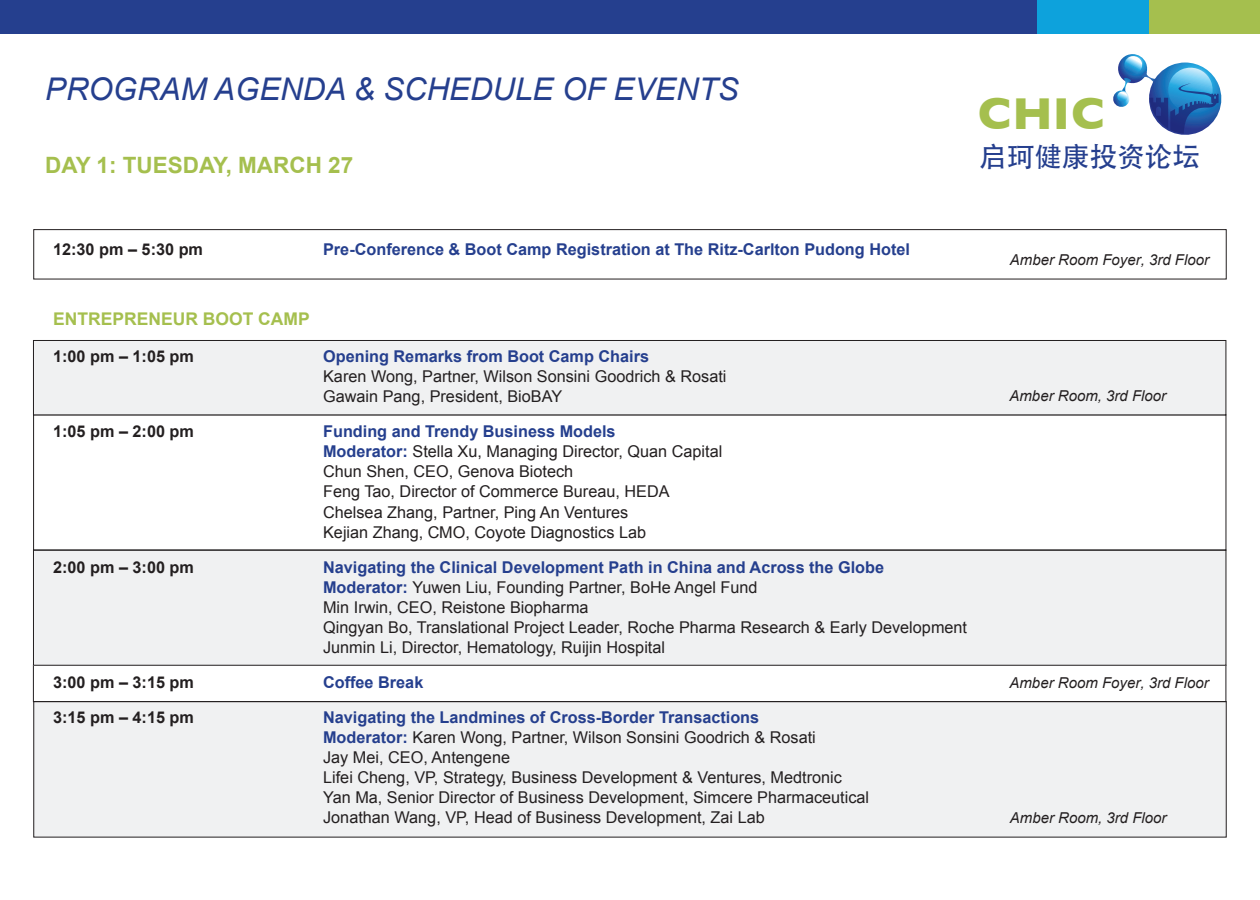
<style>
.page{position:relative;width:1260px;height:900px;background:#fff}
.page>*{position:absolute;margin:0;border:0;box-sizing:border-box;transform-origin:0 0}
.t1{font:700 45.5px "Gill Sans";color:#a5bf4e}
.t2{font:italic 31.25px "Arial";color:#253f8e}
.t3{font:27.5px "Sim Sun G Bpc EUC H";color:#253f8e}
.t4{font:700 22.5px "Arial";color:#a5bf4e}
.t5{font:700 17.5px "Arial";color:#a5bf4e}
.t6{font:16.25px/20px "Arial";color:#231f20}
.t7{font:700 16.25px "Arial";color:#253f8e}
.t8{font:700 16.25px "Arial";color:#231f20}
.t9{font:italic 15px "Arial";color:#231f20}
.s1{font-weight:700;color:#253f8e}
</style>
<div class="page">
<div style="left:34px;top:702px;width:1192px;height:135px;background:#f0f1f2"></div>
<div style="left:33px;top:665px;width:1193px;height:37px;border:1px solid #231f20"></div>
<div style="left:33px;top:550px;width:1193px;height:115px;background:#f0f1f2"></div>
<div style="left:33px;top:550px;width:1193px;height:115px;border:1px solid #231f20"></div>
<div style="left:33px;top:340px;width:1193px;height:75px;background:#f0f1f2"></div>
<div style="left:33px;top:340px;width:1193px;height:75px;border:1px solid #231f20"></div>
<div style="left:0;top:0;width:1037px;height:34px;background:#253f8e"></div>
<div style="left:1149px;top:0;width:111px;height:34px;background:#a5bf4e"></div>
<div style="left:1037px;top:0;width:112px;height:34px;background:#0da2dc"></div>
<svg style="left:1113px;top:54px;width:109px;height:81px"></svg>
<h2 class="t2" style="left:45px;top:69px;width:695px">PROGRAM AGENDA &amp; SCHEDULE OF EVENTS</h2>
<h3 class="t4" style="left:45px;top:150px;width:310px">DAY 1: TUESDAY, MARCH 27</h3>
<h1 class="t1" style="left:978px;top:78px;width:129px">CHIC</h1>
<h3 class="t3" style="left:980px;top:141px;width:222px">启珂健康投资论坛</h3>
<p class="t8" style="left:53px;top:239px;width:151px">12:30 pm – 5:30 pm</p>
<p class="t7" style="left:323px;top:239px;width:588px">Pre-Conference &amp; Boot Camp Registration at The Ritz-Carlton Pudong Hotel</p>
<p class="t5" style="left:53px;top:307px;width:258px">ENTREPRENEUR BOOT CAMP</p>
<p class="t8" style="left:53px;top:346px;width:142px">1:00 pm – 1:05 pm</p>
<p class="t7" style="left:323px;top:346px;width:327px">Opening Remarks from Boot Camp Chairs</p>
<p class="t6" style="left:323px;top:367px;width:405px">Karen Wong, Partner, Wilson Sonsini Goodrich &amp; Rosati<br>Gawain Pang, President, BioBAY</p>
<p class="t8" style="left:53px;top:421px;width:142px">1:05 pm – 2:00 pm</p>
<p class="t6" style="left:323px;top:422px;width:401px"><span class="s1">Funding and Trendy Business Models<br>Moderator:</span> Stella Xu, Managing Director, Quan Capital Chun Shen, CEO, Genova Biotech<br>Feng Tao, Director of Commerce Bureau, HEDA Chelsea Zhang, Partner, Ping An Ventures<br>Kejian Zhang, CMO, Coyote Diagnostics Lab</p>
<p class="t8" style="left:53px;top:556px;width:142px">2:00 pm – 3:00 pm</p>
<p class="t6" style="left:323px;top:557px;width:645px"><span class="s1">Navigating the Clinical Development Path in China and Across the Globe Moderator:</span> Yuwen Liu, Founding Partner, BoHe Angel Fund<br>Min Irwin, CEO, Reistone Biopharma<br>Qingyan Bo, Translational Project Leader, Roche Pharma Research &amp; Early Development Junmin Li, Director, Hematology, Ruijin Hospital</p>
<p class="t8" style="left:53px;top:671px;width:142px">3:00 pm – 3:15 pm</p>
<p class="t7" style="left:323px;top:671px;width:102px">Coffee Break</p>
<p class="t8" style="left:53px;top:706px;width:142px">3:15 pm – 4:15 pm</p>
<p class="t6" style="left:323px;top:707px;width:548px"><span class="s1">Navigating the Landmines of Cross-Border Transactions<br>Moderator:</span> Karen Wong, Partner, Wilson Sonsini Goodrich &amp; Rosati<br>Jay Mei, CEO, Antengene<br>Lifei Cheng, VP, Strategy, Business Development &amp; Ventures, Medtronic Yan Ma, Senior Director of Business Development, Simcere Pharmaceutical Jonathan Wang, VP, Head of Business Development, Zai Lab</p>
<p class="t9" style="left:1010px;top:250px;width:201px">Amber Room Foyer, 3rd Floor</p>
<p class="t9" style="left:1009px;top:386px;width:158px">Amber Room, 3rd Floor</p>
<p class="t9" style="left:1009px;top:673px;width:201px">Amber Room Foyer, 3rd Floor</p>
<p class="t9" style="left:1010px;top:808px;width:158px">Amber Room, 3rd Floor</p>
</div>
